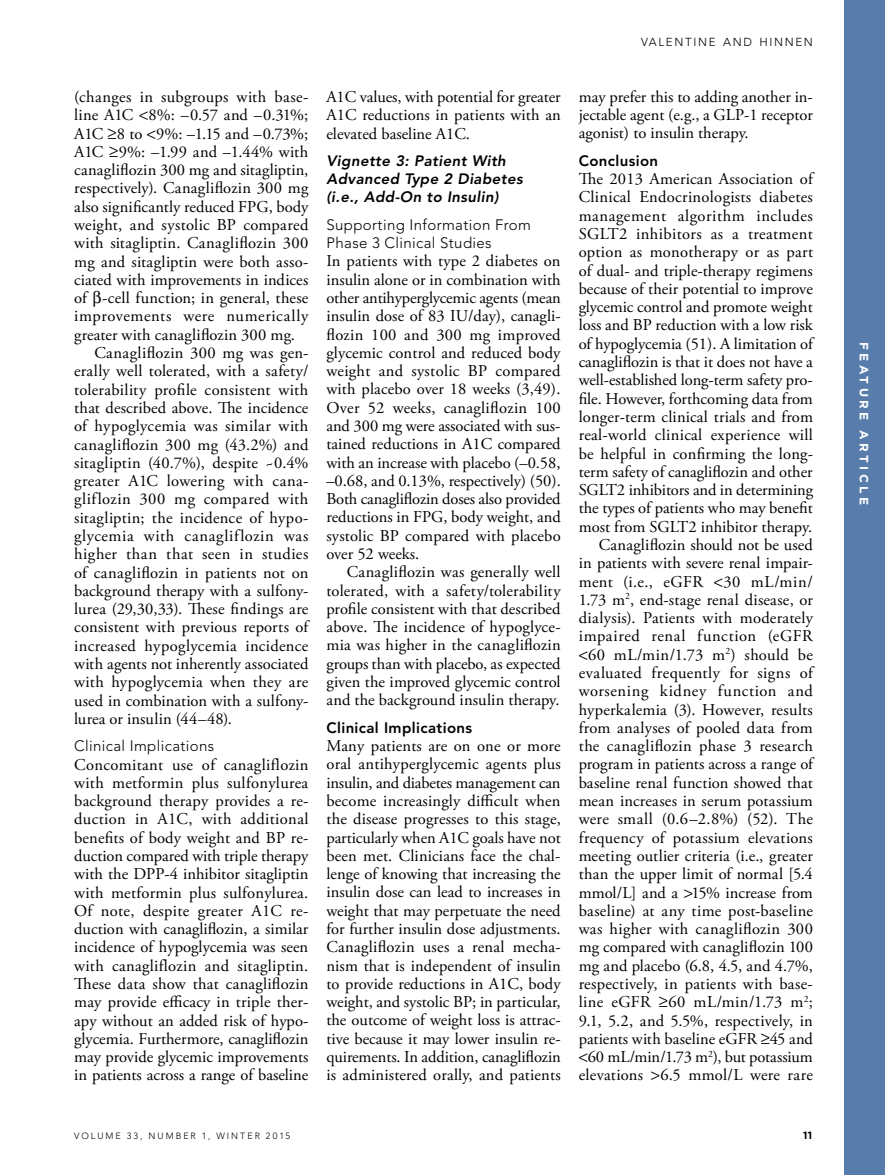
<style>
.page{position:relative;width:885px;height:1175px;background:#fff}
.page>*{position:absolute;margin:0;border:0;box-sizing:border-box;transform-origin:0 0}
.t1{font:16.5px/18.3px "Adobe Garamond Pro";letter-spacing:.01em;color:#000;text-align:justify}
.t2{font:16.5px "Adobe Garamond Pro";letter-spacing:.03em;color:#000}
.t3{font:16.5px "Adobe Garamond Pro";letter-spacing:.04em;color:#000}
.t4{font:16.5px "Adobe Garamond Pro";letter-spacing:-.01em;color:#000}
.t5{font:300 15px/18.3px "Avenir LT Std";letter-spacing:.025em;color:#000}
.t6{font:italic 800 15px/18.3px "Avenir LT Std";letter-spacing:.025em;color:#000}
.t7{font:800 15px "Avenir LT Std";letter-spacing:.025em;color:#000}
.t8{font:700 12px "Gotham";letter-spacing:.28em;color:#fff}
.t9{font:300 11.55px "Avenir LT Std";letter-spacing:.145em;color:#000}
.t10{font:700 10.5px "Gotham";color:#000}
.t11{font:300 9px "Avenir LT Std";letter-spacing:.22em;color:#000}
</style>
<div class="page">
<div style="left:844px;top:0;width:40px;height:1174px;background:#587cac"></div>
<p class="t9" style="left:641px;top:35px;width:173px">VALENTINE AND HINNEN</p>
<p class="t1" style="left:74px;top:88px;width:236px">(changes in subgroups with base-</p>
<p class="t1" style="left:74px;top:106px;width:236px">line A1C 8%: –0.57 and –0.31%;</p>
<p class="t4" style="left:74px;top:123px;width:236px">A1C ≥8 to 9%: –1.15 and –0.73%;</p>
<p class="t1" style="left:74px;top:143px;width:236px">A1C ≥9%: –1.99 and –1.44% with</p>
<p class="t1" style="left:74px;top:161px;width:236px">canagliflozin 300 mg and sitagliptin,</p>
<p class="t1" style="left:74px;top:180px;width:236px">respectively). Canagliflozin 300 mg</p>
<p class="t1" style="left:74px;top:198px;width:236px">also significantly reduced FPG, body</p>
<p class="t1" style="left:74px;top:216px;width:236px">weight, and systolic BP compared</p>
<p class="t1" style="left:74px;top:234px;width:236px">with sitagliptin. Canagliflozin 300</p>
<p class="t1" style="left:74px;top:253px;width:236px">mg and sitagliptin were both asso-</p>
<p class="t1" style="left:74px;top:271px;width:236px">ciated with improvements in indices</p>
<p class="t1" style="left:74px;top:289px;width:236px">of -cell function; in general, these</p>
<p class="t2" style="left:74px;top:306px;width:236px">improvements were numerically</p>
<p class="t1" style="left:74px;top:326px;width:222px">greater with canagliflozin 300 mg.</p>
<p class="t1" style="left:94px;top:344px;width:215px">Canagliflozin 300 mg was gen-</p>
<p class="t1" style="left:74px;top:362px;width:236px">erally well tolerated, with a safety/</p>
<p class="t1" style="left:74px;top:381px;width:236px">tolerability profile consistent with</p>
<p class="t1" style="left:74px;top:399px;width:236px">that described above. The incidence</p>
<p class="t1" style="left:74px;top:417px;width:236px">of hypoglycemia was similar with</p>
<p class="t1" style="left:74px;top:436px;width:236px">canagliflozin 300 mg (43.2%) and</p>
<p class="t1" style="left:74px;top:454px;width:236px">sitagliptin (40.7%), despite ~0.4%</p>
<p class="t1" style="left:74px;top:472px;width:236px">greater A1C lowering with cana-</p>
<p class="t2" style="left:74px;top:489px;width:236px">gliflozin 300 mg compared with</p>
<p class="t1" style="left:74px;top:509px;width:236px">sitagliptin; the incidence of hypo-</p>
<p class="t3" style="left:74px;top:526px;width:236px">glycemia with canagliflozin was</p>
<p class="t2" style="left:74px;top:544px;width:236px">higher than that seen in studies</p>
<p class="t1" style="left:74px;top:563px;width:236px">of canagliflozin in patients not on</p>
<p class="t1" style="left:74px;top:582px;width:236px">background therapy with a sulfony-</p>
<p class="t1" style="left:74px;top:600px;width:236px">lurea (29,30,33). These findings are</p>
<p class="t1" style="left:74px;top:618px;width:236px">consistent with previous reports of</p>
<p class="t1" style="left:74px;top:637px;width:236px">increased hypoglycemia incidence</p>
<p class="t1" style="left:74px;top:655px;width:236px">with agents not inherently associated</p>
<p class="t1" style="left:74px;top:673px;width:235px">with hypoglycemia when they are</p>
<p class="t1" style="left:74px;top:691px;width:236px">used in combination with a sulfony-</p>
<p class="t1" style="left:74px;top:710px;width:159px">lurea or insulin (44–48).</p>
<p class="t5" style="left:74px;top:737px;width:141px">Clinical Implications</p>
<p class="t1" style="left:74px;top:755px;width:236px">Concomitant use of canagliflozin with metformin plus sulfonylurea background therapy provides a re&shy;duction in A1C, with additional benefits of body weight and BP re&shy;duction compared with triple therapy with the DPP-4 inhibitor sitagliptin with metformin plus sulfonylurea.<br>Of note, despite greater A1C re&shy;duction with canagliflozin, a similar incidence of hypoglycemia was seen with canagliflozin and sitagliptin.<br>These data show that canagliflozin may provide efficacy in triple ther&shy;apy without an added risk of hypo&shy;glycemia. Furthermore, canagliflozin may provide glycemic improvements in patients across a range of baseline</p>
<p class="t1" style="left:326px;top:88px;width:236px">A1C values, with potential for greater A1C reductions in patients with an elevated baseline A1C.</p>
<p class="t6" style="left:326px;top:152px;width:198px">Vignette 3: Patient With<br>Advanced Type 2 Diabetes (i.e., Add-On to Insulin)</p>
<p class="t5" style="left:326px;top:215px;width:206px">Supporting Information From<br>Phase 3 Clinical Studies</p>
<p class="t1" style="left:326px;top:252px;width:236px">In patients with type 2 diabetes on insulin alone or in combination with other antihyperglycemic agents (mean insulin dose of 83 IU/day), canagli&shy;flozin 100 and 300 mg improved glycemic control and reduced body weight and systolic BP compared with placebo over 18 weeks (3,49).<br>Over 52 weeks, canagliflozin 100 and 300 mg were associated with sus&shy;tained reductions in A1C compared with an increase with placebo (–0.58, –0.68, and 0.13%, respectively) (50).<br>Both canagliflozin doses also provided reductions in FPG, body weight, and systolic BP compared with placebo over 52 weeks.</p>
<p class="t1" style="left:326px;top:563px;width:236px;text-indent:20px">Canagliflozin was generally well tolerated, with a safety/tolerability profile consistent with that described above. The incidence of hypoglyce&shy;mia was higher in the canagliflozin groups than with placebo, as expected given the improved glycemic control and the background insulin therapy.</p>
<p class="t7" style="left:326px;top:718px;width:147px">Clinical Implications</p>
<p class="t1" style="left:326px;top:737px;width:236px">Many patients are on one or more oral antihyperglycemic agents plus insulin, and diabetes management can become increasingly difficult when the disease progresses to this stage, particularly when A1C goals have not been met. Clinicians face the chal&shy;lenge of knowing that increasing the insulin dose can lead to increases in weight that may perpetuate the need for further insulin dose adjustments.<br>Canagliflozin uses a renal mecha&shy;nism that is independent of insulin to provide reductions in A1C, body weight, and systolic BP; in particular, the outcome of weight loss is attrac&shy;tive because it may lower insulin re&shy;quirements. In addition, canagliflozin is administered orally, and patients</p>
<p class="t1" style="left:578px;top:88px;width:236px">may prefer this to adding another in&shy;jectable agent (e.g., a GLP-1 receptor agonist) to insulin therapy.</p>
<p class="t7" style="left:578px;top:152px;width:81px">Conclusion</p>
<p class="t1" style="left:578px;top:170px;width:236px;text-align:right">The 2013 American Association of Clinical Endocrinologists diabetes management algorithm includes SGLT2 inhibitors as a treatment option as monotherapy or as part of dual- and triple-therapy regimens because of their potential to improve glycemic control and promote weight loss and BP reduction with a low risk of hypoglycemia (51). A limitation of canagliflozin is that it does not have a well-established long-term safety pro&shy;file. However, forthcoming data from longer-term clinical trials and from real-world clinical experience will be helpful in confirming the long&shy;term safety of canagliflozin and other SGLT2 inhibitors and in determining the types of patients who may benefit most from SGLT2 inhibitor therapy.<br>Canagliflozin should not be used<br>in patients with severe renal impair&shy;ment (i.e., eGFR 30 mL/min/ 1.73 m<sup>2</sup>, end-stage renal disease, or dialysis). Patients with moderately impaired renal function (eGFR 60 mL/min/1.73 m<sup>2</sup>) should be evaluated frequently for signs of worsening kidney function and hyperkalemia (3). However, results from analyses of pooled data from the canagliflozin phase 3 research program in patients across a range of baseline renal function showed that mean increases in serum potassium were small (0.6–2.8%) (52). The frequency of potassium elevations meeting outlier criteria (i.e., greater than the upper limit of normal [5.4 mmol/L] and a 15% increase from baseline) at any time post-baseline was higher with canagliflozin 300 mg compared with canagliflozin 100 mg and placebo (6.8, 4.5, and 4.7%, respectively, in patients with base&shy;line eGFR ≥60 mL/min/1.73 m<sup>2</sup>; 9.1, 5.2, and 5.5%, respectively, in patients with baseline eGFR ≥45 and 60 mL/min/1.73 m<sup>2</sup>), but potassium elevations 6.5 mmol/L were rare</p>
<p class="t11" style="left:74px;top:1130px;width:217px">VOLUME 33, NUMBER 1, WINTER 2015</p>
<p class="t10" style="left:803px;top:1128px;width:10px">11</p>
<p class="t8" style="left:871px;top:342px;width:164px;rotate:90deg">FEATURE ARTICLE</p>
</div>
